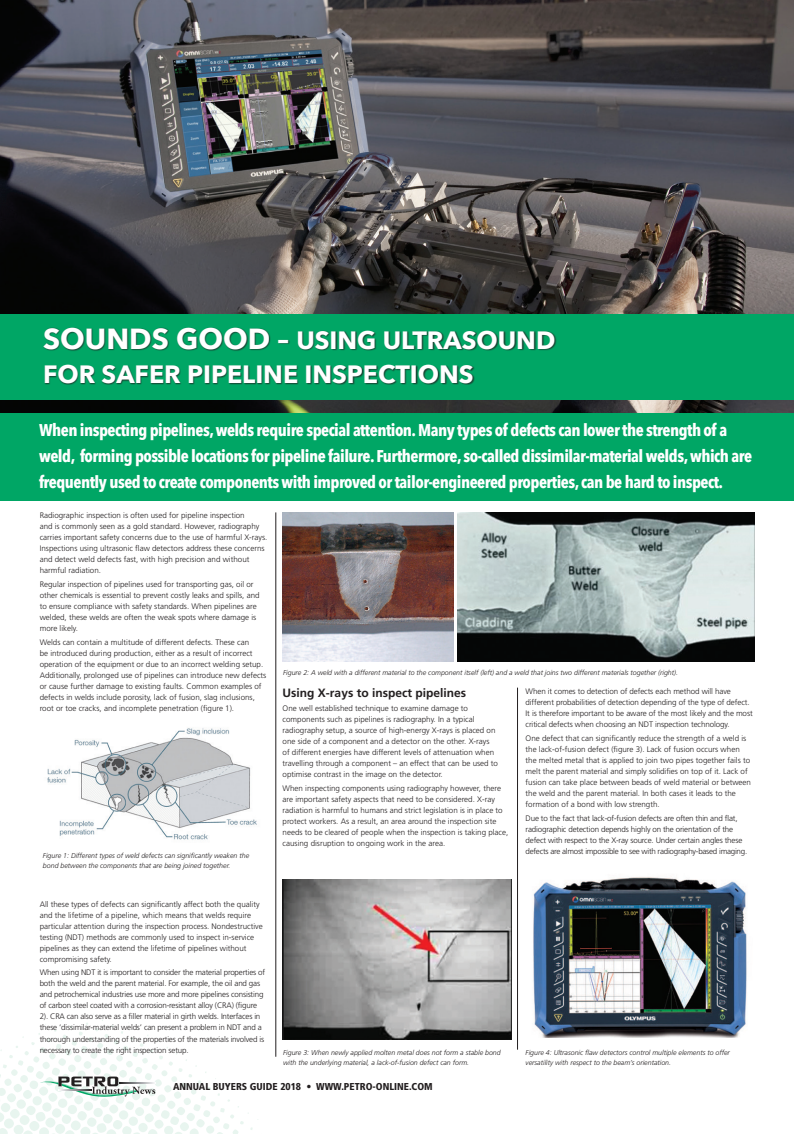
<style>
.page{position:relative;width:794px;height:1134px;background:#fff}
.page>*{position:absolute;margin:0;border:0;box-sizing:border-box;transform-origin:0 0}
.t1{font:700 25px/34px "Avenir Next";color:#fff}
.t2{font:700 17px/26px "Avenir Next Condensed";letter-spacing:-.03em;color:#fff}
.t3{font:700 12px "Frutiger";color:#231f20}
.t4{font:900 condensed 10px "Frutiger";color:#231f20}
.t5{font:300 8px/11px "Frutiger";color:#231f20}
.t6{font:300 8px/11px "Frutiger";letter-spacing:-.02em;color:#231f20}
.t7{font:italic 300 7px/10px "Frutiger";color:#231f20}
.s1{font-size:29px}
</style>
<div class="page">
<img style="left:0;top:0;width:793px;height:413px">
<hr style="left:517px;top:688px;width:1px;height:362px;background:#231f20">
<div style="left:0;top:314px;width:794px;height:85px;background:#00a665"></div>
<div style="left:43px;top:327px;width:513px;height:58px;background:#231f20;opacity:.75"></div>
<div style="left:0;top:413px;width:793px;height:87px;background:#00a665"></div>
<img style="left:47px;top:728px;width:210px;height:112px">
<img style="left:283px;top:512px;width:171px;height:149px">
<img style="left:457px;top:512px;width:297px;height:149px">
<hr style="left:275px;top:512px;width:1px;height:545px;background:#231f20">
<svg style="left:0;top:1017px;width:258px;height:117px"></svg>
<svg style="left:58px;top:1090px;width:33px;height:1px"></svg>
<svg style="left:120px;top:1082px;width:35px;height:1px"></svg>
<img style="left:283px;top:879px;width:228px;height:161px">
<img style="left:533px;top:876px;width:214px;height:161px">
<p class="t1" style="left:43px;top:323px;width:514px"><span class="s1">SOUNDS GOOD –</span> USING ULTRASOUND<br>FOR SAFER PIPELINE INSPECTIONS</p>
<p class="t2" style="left:39px;top:416px;width:714px">When inspecting pipelines, welds require special attention. Many types of defects can lower the strength of a weld, forming possible locations for pipeline failure. Furthermore, so-called dissimilar-material welds, which are frequently used to create components with improved or tailor-engineered properties, can be hard to inspect.</p>
<p class="t5" style="left:40px;top:510px;width:229px">Radiographic inspection is often used for pipeline inspection<br>and is commonly seen as a gold standard. However, radiography carries important safety concerns due to the use of harmful X-rays.<br>Inspections using ultrasonic flaw detectors address these concerns and detect weld defects fast, with high precision and without harmful radiation.</p>
<p class="t5" style="left:40px;top:579px;width:221px">Regular inspection of pipelines used for transporting gas, oil or other chemicals is essential to prevent costly leaks and spills, and to ensure compliance with safety standards. When pipelines are welded, these welds are often the weak spots where damage is more likely.</p>
<p class="t5" style="left:40px;top:637px;width:228px">Welds can contain a multitude of different defects. These can<br>be introduced during production, either as a result of incorrect operation of the equipment or due to an incorrect welding setup.<br>Additionally, prolonged use of pipelines can introduce new defects or cause further damage to existing faults. Common examples of defects in welds include porosity, lack of fusion, slag inclusions, root or toe cracks, and incomplete penetration (figure 1).</p>
<p class="t7" style="left:43px;top:851px;width:208px">Figure 1: Different types of weld defects can significantly weaken the bond between the components that are being joined together.</p>
<p class="t5" style="left:40px;top:898px;width:224px">All these types of defects can significantly affect both the quality and the lifetime of a pipeline, which means that welds require particular attention during the inspection process. Nondestructive testing (NDT) methods are commonly used to inspect in-service pipelines as they can extend the lifetime of pipelines without compromising safety.</p>
<p class="t6" style="left:40px;top:967px;width:227px">When using NDT it is important to consider the material properties of both the weld and the parent material. For example, the oil and gas and petrochemical industries use more and more pipelines consisting of carbon steel coated with a corrosion-resistant alloy (CRA) (figure 2). CRA can also serve as a filler material in girth welds. Interfaces in these ‘dissimilar-material welds’ can present a problem in NDT and a thorough understanding of the properties of the materials involved is necessary to create the right inspection setup.</p>
<p class="t7" style="left:283px;top:668px;width:396px">Figure 2: A weld with a different material to the component itself (left) and a weld that joins two different materials together (right).</p>
<p class="t3" style="left:283px;top:686px;width:185px">Using X-rays to inspect pipelines</p>
<p class="t5" style="left:283px;top:703px;width:217px">One well established technique to examine damage to components such as pipelines is radiography. In a typical radiography setup, a source of high-energy X-rays is placed on one side of a component and a detector on the other. X-rays of different energies have different levels of attenuation when travelling through a component – an effect that can be used to optimise contrast in the image on the detector.</p>
<p class="t5" style="left:283px;top:783px;width:227px">When inspecting components using radiography however, there are important safety aspects that need to be considered. X-ray radiation is harmful to humans and strict legislation is in place to protect workers. As a result, an area around the inspection site needs to be cleared of people when the inspection is taking place, causing disruption to ongoing work in the area.</p>
<p class="t5" style="left:525px;top:686px;width:229px">When it comes to detection of defects each method will have different probabilities of detection depending of the type of defect.<br>It is therefore important to be aware of the most likely and the most critical defects when choosing an NDT inspection technology.</p>
<p class="t5" style="left:525px;top:733px;width:227px">One defect that can significantly reduce the strength of a weld is the lack-of-fusion defect (figure 3). Lack of fusion occurs when the melted metal that is applied to join two pipes together fails to melt the parent material and simply solidifies on top of it. Lack of fusion can take place between beads of weld material or between the weld and the parent material. In both cases it leads to the formation of a bond with low strength.</p>
<p class="t6" style="left:525px;top:812px;width:223px">Due to the fact that lack-of-fusion defects are often thin and flat, radiographic detection depends highly on the orientation of the defect with respect to the X-ray source. Under certain angles these defects are almost impossible to see with radiography-based imaging.</p>
<p class="t7" style="left:283px;top:1048px;width:219px">Figure 3: When newly applied molten metal does not form a stable bond with the underlying material, a lack-of-fusion defect can form.</p>
<p class="t7" style="left:525px;top:1048px;width:206px">Figure 4: Ultrasonic flaw detectors control multiple elements to offer versatility with respect to the beam’s orientation.</p>
<p class="t4" style="left:173px;top:1080px;width:261px">ANNUAL BUYERS GUIDE 2018 • WWW.PETRO-ONLINE.COM</p>
</div>
